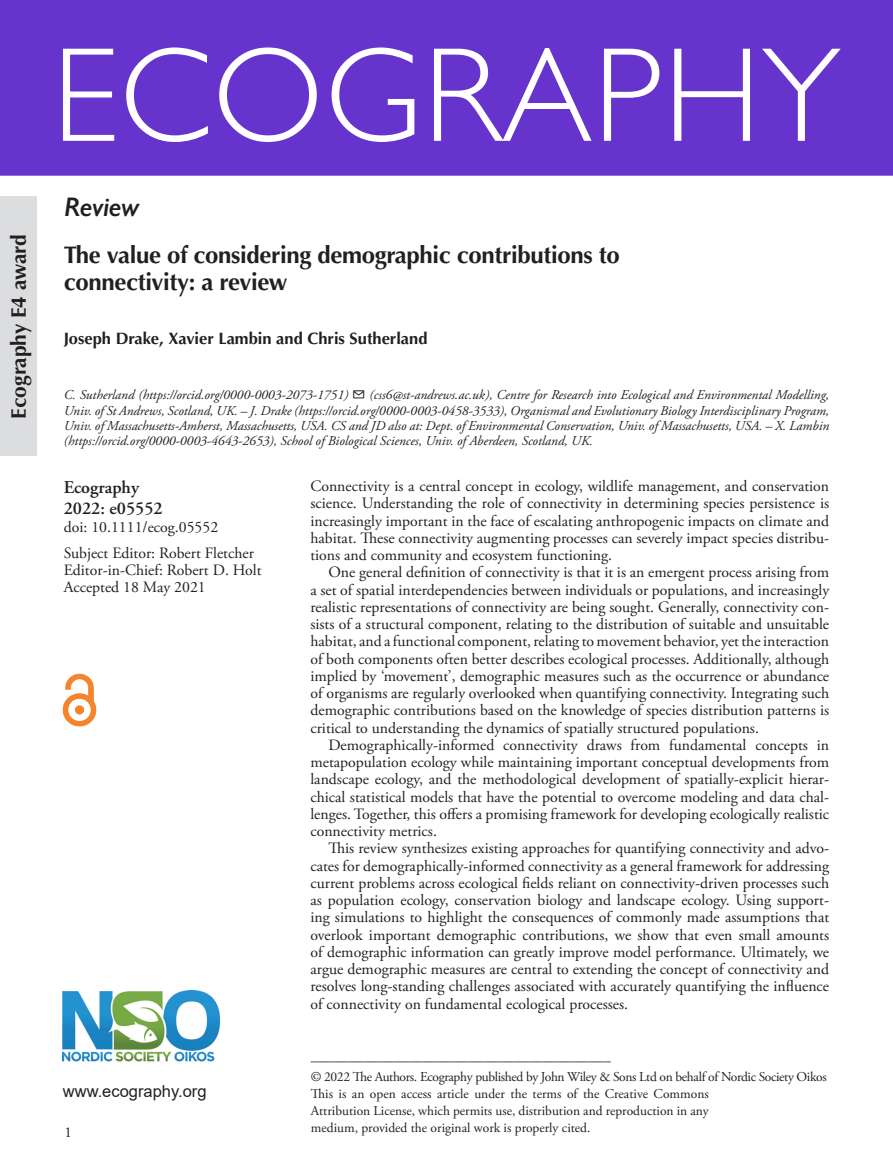
<style>
.page{position:relative;width:893px;height:1174px;background:#fff}
.page>*{position:absolute;margin:0;border:0;box-sizing:border-box;transform-origin:0 0}
.ECOG_Title{font:300 135px "Gill Sans";letter-spacing:.01em;color:#fff}
.AT_TYPE{font:italic 600 27px "Gill Sans";letter-spacing:-.015em;color:#231f20}
.CT{font:700 24px/27px "Optima LT Std";letter-spacing:-.015em;color:#231f20}
.t1{font:700 21px "Optima LT Std";color:#231f20}
.Corres{font:600 18px "Adobe Garamond Pro";color:#231f20}
.AU{font:700 16.5px "Optima LT Std";color:#231f20}
.t2{font:16.5px "Arial";color:#231f20}
.ABS_TXI{font:15.75px/17.2px "Adobe Garamond Pro";color:#231f20;text-align:justify}
.ABS_TXT{font:15.75px/17.2px "Adobe Garamond Pro";color:#231f20;text-align:justify}
.Doi_No{font:15.75px "Adobe Garamond Pro";color:#231f20}
.t3{font:15px "Adobe Garamond Pro";color:#231f20}
.Address{font:italic 13.5px/15px "Adobe Garamond Pro";color:#231f20;text-align:justify}
.FM_Note{font:13.5px/16.8px "Adobe Garamond Pro";letter-spacing:-.025em;color:#231f20;text-align:justify}
</style>
<div class="page">
<div style="left:0;top:0;width:893px;height:176px;background:#63c"></div>
<img style="left:63px;top:990px;width:156px;height:72px">
<img style="left:63px;top:673px;width:34px;height:53px">
<div style="left:0;top:196px;width:36px;height:260px;background:#dcdddf"></div>
<h3 class="t1" style="left:6px;top:418px;width:186px;rotate:-90deg">Ecography E4 award</h3>
<p class="ECOG_Title" style="left:52px;top:-10px;width:790px">ECOGRAPHY</p>
<p class="AT_TYPE" style="left:64px;top:191px;width:77px">Review</p>
<p class="CT" style="left:64px;top:242px;width:558px">The value of considering demographic contributions to connectivity: a review</p>
<p class="AU" style="left:64px;top:329px;width:365px">Joseph Drake, Xavier Lambin and Chris Sutherland</p>
<p class="Address" style="left:64px;top:388px;width:767px">C. Sutherland (https://orcid.org/0000-0003-2073-1751) ✉ (css6@st-andrews.ac.uk), Centre for Research into Ecological and Environmental Modelling, Univ. of St Andrews, Scotland, UK. – J. Drake (https://orcid.org/0000-0003-0458-3533), Organismal and Evolutionary Biology Interdisciplinary Program, Univ. of Massachusetts-Amherst, Massachusetts, USA. CS and JD also at: Dept. of Environmental Conservation, Univ. of Massachusetts, USA. – X. Lambin (https://orcid.org/0000-0003-4643-2653), School of Biological Sciences, Univ. of Aberdeen, Scotland, UK.</p>
<p class="Corres" style="left:64px;top:476px;width:77px">Ecography</p>
<p class="Corres" style="left:64px;top:498px;width:100px">2022: e05552</p>
<p class="Doi_No" style="left:64px;top:517px;width:156px">doi: 10.1111/ecog.05552</p>
<p class="ABS_TXI" style="left:64px;top:545px;width:192px">Subject Editor: Robert Fletcher</p>
<p class="ABS_TXI" style="left:64px;top:562px;width:199px">Editor-in-Chief: Robert D. Holt</p>
<p class="ABS_TXI" style="left:64px;top:579px;width:144px">Accepted 18 May 2021</p>
<p class="t2" style="left:63px;top:1079px;width:145px">www.ecography.org</p>
<p class="t3" style="left:65px;top:1123px;width:9px">1</p>
<p class="ABS_TXT" style="left:310px;top:478px;width:520px">Connectivity is a central concept in ecology, wildlife management, and conservation science. Understanding the role of connectivity in determining species persistence is increasingly important in the face of escalating anthropogenic impacts on climate and habitat. These connectivity augmenting processes can severely impact species distribu&shy;tions and community and ecosystem functioning.</p>
<p class="ABS_TXI" style="left:310px;top:564px;width:520px;text-indent:18px">One general definition of connectivity is that it is an emergent process arising from a set of spatial interdependencies between individuals or populations, and increasingly realistic representations of connectivity are being sought. Generally, connectivity con&shy;sists of a structural component, relating to the distribution of suitable and unsuitable habitat, and a functional component, relating to movement behavior, yet the interaction of both components often better describes ecological processes. Additionally, although implied by ‘movement’, demographic measures such as the occurrence or abundance of organisms are regularly overlooked when quantifying connectivity. Integrating such demographic contributions based on the knowledge of species distribution patterns is critical to understanding the dynamics of spatially structured populations.</p>
<p class="ABS_TXI" style="left:310px;top:737px;width:520px;text-indent:18px">Demographically-informed connectivity draws from fundamental concepts in metapopulation ecology while maintaining important conceptual developments from landscape ecology, and the methodological development of spatially-explicit hierar&shy;chical statistical models that have the potential to overcome modeling and data chal&shy;lenges. Together, this offers a promising framework for developing ecologically realistic connectivity metrics.</p>
<p class="ABS_TXI" style="left:310px;top:840px;width:520px;text-indent:18px">This review synthesizes existing approaches for quantifying connectivity and advo&shy;cates for demographically-informed connectivity as a general framework for addressing current problems across ecological fields reliant on connectivity-driven processes such as population ecology, conservation biology and landscape ecology. Using support&shy;ing simulations to highlight the consequences of commonly made assumptions that overlook important demographic contributions, we show that even small amounts of demographic information can greatly improve model performance. Ultimately, we argue demographic measures are central to extending the concept of connectivity and resolves long-standing challenges associated with accurately quantifying the influence of connectivity on fundamental ecological processes.</p>
<p class="t3" style="left:311px;top:1051px;width:301px">––––––––––––––––––––––––––––––––––––––––</p>
<p class="FM_Note" style="left:311px;top:1069px;width:517px">© 2022 The Authors. Ecography published by John Wiley &amp; Sons Ltd on behalf of Nordic Society Oikos</p>
<p class="FM_Note" style="left:311px;top:1086px;width:399px">This is an open access article under the terms of the Creative Commons Attribution License, which permits use, distribution and reproduction in any medium, provided the original work is properly cited.</p>
</div>
